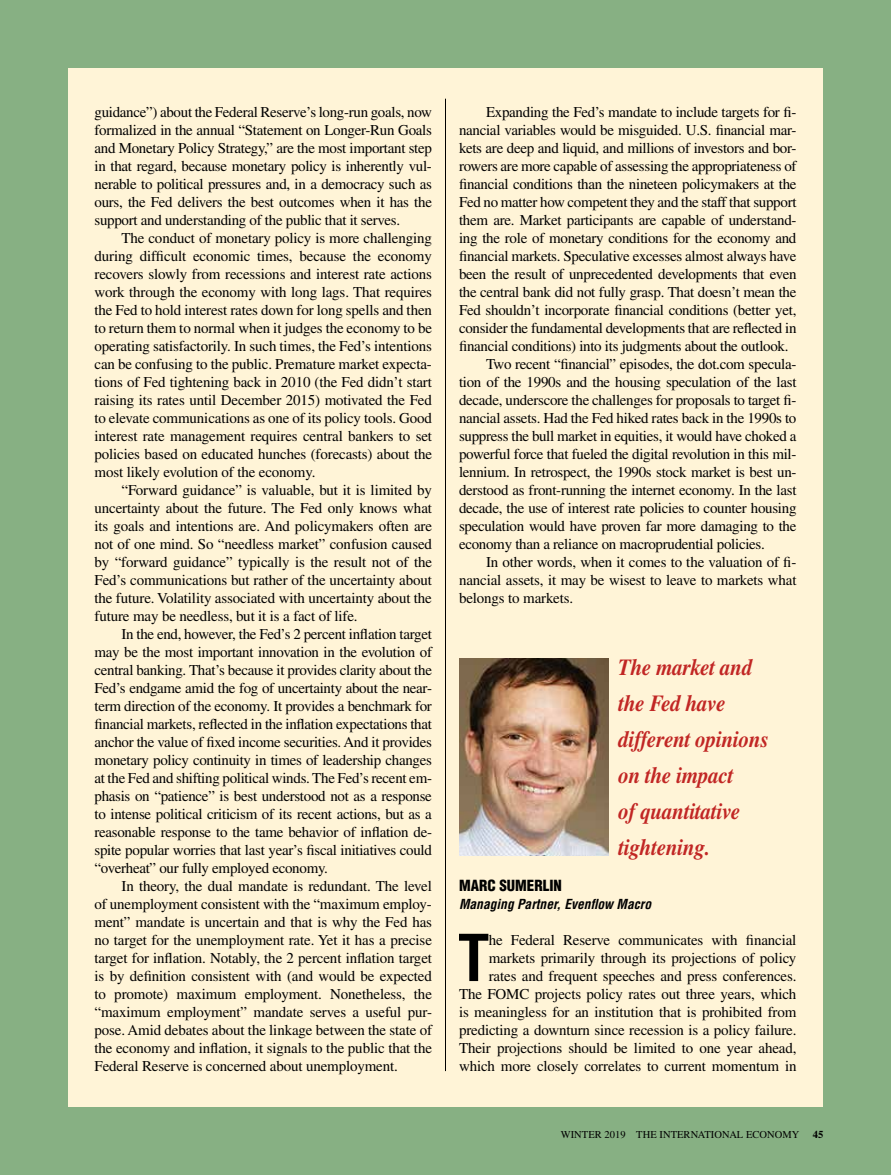
<style>
.page{position:relative;width:891px;height:1175px;background:#fff}
.page>*{position:absolute;margin:0;border:0;box-sizing:border-box;transform-origin:0 0}
.t1{font:700 condensed 63px "Helvetica LT Std";color:#000}
.t2{font:italic 700 23.1px/36px "Times LT Std";letter-spacing:-.01em;color:#c12624;scale:.91 1}
.t3{font:15px/18px "Times LT Std";letter-spacing:-.02em;color:#000;text-align:justify}
.t4{font:900 condensed 15px "Helvetica LT Std";color:#000}
.t5{font:italic 700 condensed 13.5px "Helvetica LT Std";color:#000}
.t6{font:10.5px "Times LT Std";letter-spacing:.005em;color:#000}
.t7{font:700 10.5px "Times LT Std";color:#000}
</style>
<div class="page">
<div style="left:0;top:0;width:891px;height:1174px;background:#87b083"></div>
<div style="left:68px;top:68px;width:755px;height:1038px;background:#fff4d7"></div>
<hr style="left:445px;top:99px;width:1px;height:972px;background:#000">
<img style="left:459px;top:658px;width:150px;height:197px">
<p class="t3" style="left:94px;top:103px;width:339px">guidance”) about the Federal Reserve’s long-run goals, now formalized in the annual “Statement on Longer-Run Goals and Monetary Policy Strategy,” are the most important step in that regard, because monetary policy is inherently vul&shy;nerable to political pressures and, in a democracy such as ours, the Fed delivers the best outcomes when it has the support and understanding of the public that it serves.</p>
<p class="t3" style="left:94px;top:229px;width:339px;text-indent:27px">The conduct of monetary policy is more challenging during difficult economic times, because the economy recovers slowly from recessions and interest rate actions work through the economy with long lags. That requires the Fed to hold interest rates down for long spells and then to return them to normal when it judges the economy to be operating satisfactorily. In such times, the Fed’s intentions can be confusing to the public. Premature market expecta&shy;tions of Fed tightening back in 2010 (the Fed didn’t start raising its rates until December 2015) motivated the Fed to elevate communications as one of its policy tools. Good interest rate management requires central bankers to set policies based on educated hunches (forecasts) about the most likely evolution of the economy.</p>
<p class="t3" style="left:94px;top:481px;width:339px;text-indent:27px">“Forward guidance” is valuable, but it is limited by uncertainty about the future. The Fed only knows what its goals and intentions are. And policymakers often are not of one mind. So “needless market” confusion caused by “forward guidance” typically is the result not of the Fed’s communications but rather of the uncertainty about the future. Volatility associated with uncertainty about the future may be needless, but it is a fact of life.</p>
<p class="t3" style="left:94px;top:625px;width:339px;text-indent:27px">In the end, however, the Fed’s 2 percent inflation target may be the most important innovation in the evolution of central banking. That’s because it provides clarity about the Fed’s endgame amid the fog of uncertainty about the near&shy;term direction of the economy. It provides a benchmark for financial markets, reflected in the inflation expectations that anchor the value of fixed income securities. And it provides monetary policy continuity in times of leadership changes at the Fed and shifting political winds. The Fed’s recent em&shy;phasis on “patience” is best understood not as a response to intense political criticism of its recent actions, but as a reasonable response to the tame behavior of inflation de&shy;spite popular worries that last year’s fiscal initiatives could “overheat” our fully employed economy.</p>
<p class="t3" style="left:94px;top:877px;width:339px;text-indent:27px">In theory, the dual mandate is redundant. The level of unemployment consistent with the “maximum employ&shy;ment” mandate is uncertain and that is why the Fed has no target for the unemployment rate. Yet it has a precise target for inflation. Notably, the 2 percent inflation target is by definition consistent with (and would be expected to promote) maximum employment. Nonetheless, the “maximum employment” mandate serves a useful pur&shy;pose. Amid debates about the linkage between the state of the economy and inflation, it signals to the public that the Federal Reserve is concerned about unemployment.</p>
<p class="t3" style="left:486px;top:103px;width:312px">Expanding the Fed’s mandate to include targets for fi-</p>
<p class="t3" style="left:459px;top:121px;width:339px">nancial variables would be misguided. U.S. financial mar-</p>
<p class="t3" style="left:459px;top:139px;width:339px">kets are deep and liquid, and millions of investors and bor-</p>
<p class="t3" style="left:459px;top:157px;width:339px">rowers are more capable of assessing the appropriateness of</p>
<p class="t3" style="left:459px;top:175px;width:339px">financial conditions than the nineteen policymakers at the</p>
<p class="t3" style="left:459px;top:193px;width:339px">Fed no matter how competent they and the staff that support</p>
<p class="t3" style="left:459px;top:211px;width:339px">them are. Market participants are capable of understand-</p>
<p class="t3" style="left:459px;top:229px;width:339px">ing the role of monetary conditions for the economy and</p>
<p class="t3" style="left:459px;top:247px;width:339px">financial markets. Speculative excesses almost always have</p>
<p class="t3" style="left:459px;top:265px;width:339px">been the result of unprecedented developments that even</p>
<p class="t3" style="left:459px;top:283px;width:339px">the central bank did not fully grasp. That doesn’t mean the</p>
<p class="t3" style="left:459px;top:301px;width:339px">Fed shouldn’t incorporate financial conditions (better yet,</p>
<p class="t3" style="left:459px;top:319px;width:339px">consider the fundamental developments that are reflected in</p>
<p class="t3" style="left:459px;top:337px;width:331px">financial conditions) into its judgments about the outlook.</p>
<p class="t3" style="left:486px;top:355px;width:312px">Two recent “financial” episodes, the dot.com specula-</p>
<p class="t3" style="left:459px;top:373px;width:339px">tion of the 1990s and the housing speculation of the last</p>
<p class="t3" style="left:459px;top:391px;width:339px">decade, underscore the challenges for proposals to target fi-</p>
<p class="t3" style="left:459px;top:409px;width:339px">nancial assets. Had the Fed hiked rates back in the 1990s to</p>
<p class="t3" style="left:459px;top:427px;width:339px">suppress the bull market in equities, it would have choked a</p>
<p class="t3" style="left:459px;top:445px;width:339px">powerful force that fueled the digital revolution in this mil-</p>
<p class="t3" style="left:459px;top:463px;width:339px">lennium. In retrospect, the 1990s stock market is best un-</p>
<p class="t3" style="left:459px;top:481px;width:339px">derstood as front-running the internet economy. In the last</p>
<p class="t3" style="left:459px;top:499px;width:339px">decade, the use of interest rate policies to counter housing</p>
<p class="t3" style="left:459px;top:517px;width:339px">speculation would have proven far more damaging to the</p>
<p class="t3" style="left:459px;top:535px;width:307px">economy than a reliance on macroprudential policies.</p>
<p class="t3" style="left:486px;top:553px;width:312px">In other words, when it comes to the valuation of fi-</p>
<p class="t3" style="left:459px;top:571px;width:339px">nancial assets, it may be wisest to leave to markets what</p>
<p class="t3" style="left:459px;top:589px;width:116px">belongs to markets.</p>
<h2 class="t2" style="left:618px;top:649px;width:167px">The market and the Fed have different opinions on the impact<br>of quantitative tightening.</h2>
<p class="t4" style="left:459px;top:876px;width:104px">MARC SUMERLIN</p>
<p class="t5" style="left:459px;top:895px;width:194px">Managing Partner, Evenflow Macro</p>
<h1 class="t1" style="left:458px;top:918px;width:33px">T</h1>
<p class="t3" style="left:459px;top:931px;width:339px;text-align:right">he Federal Reserve communicates with financial markets primarily through its projections of policy rates and frequent speeches and press conferences.<br>The FOMC projects policy rates out three years, which is meaningless for an institution that is prohibited from predicting a downturn since recession is a policy failure.<br>Their projections should be limited to one year ahead, which more closely correlates to current momentum in</p>
<p class="t6" style="left:561px;top:1128px;width:240px">WINTER 2019 THE INTERNATIONAL ECONOMY</p>
<p class="t7" style="left:813px;top:1128px;width:12px">45</p>
</div>
